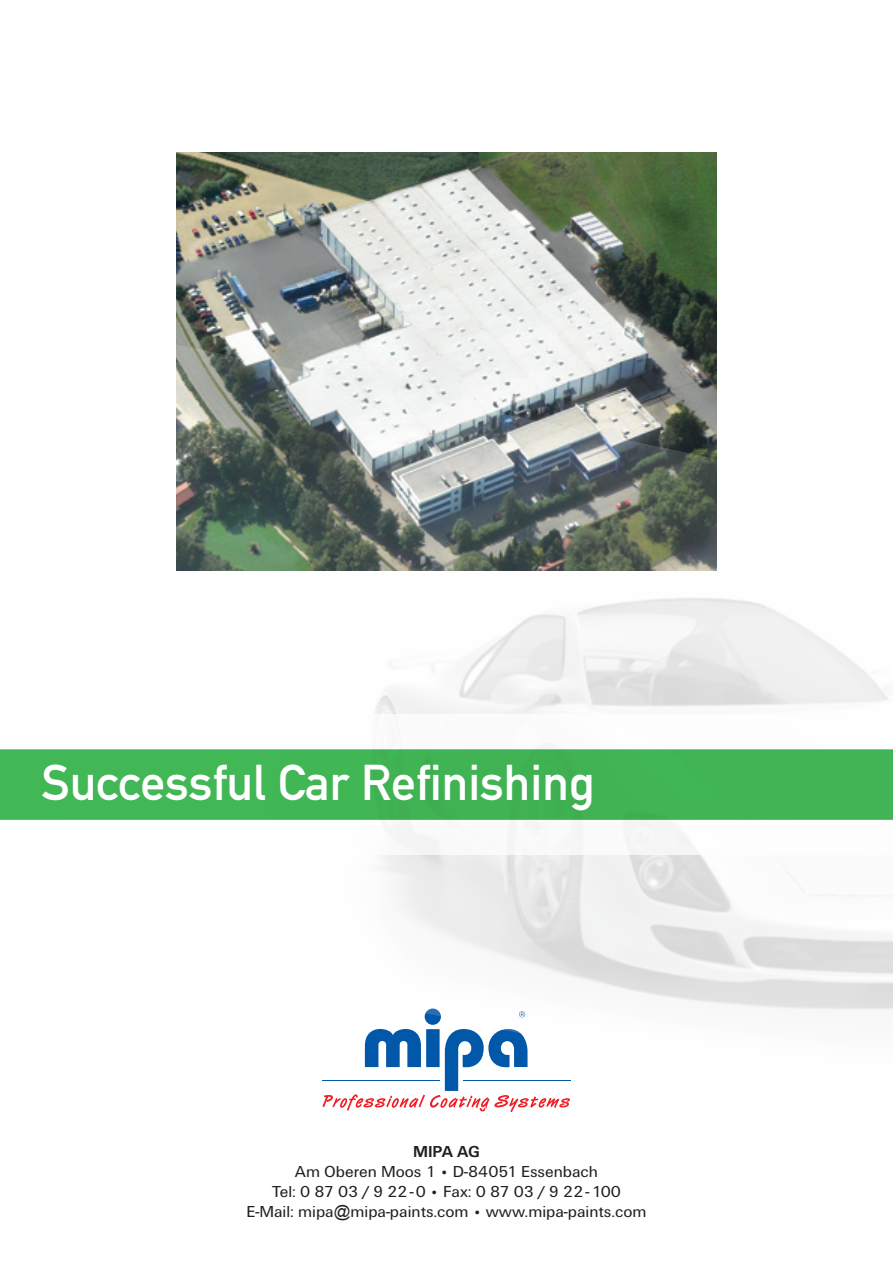
<style>
.page{position:relative;width:893px;height:1263px;background:#fff}
.page>*{position:absolute;margin:0;border:0;box-sizing:border-box;transform-origin:0 0}
.t1{font:49.5px "DIN Mittelschrift";color:#fff}
.t2{font:16.5px "Unitus T";color:#231f20}
.t3{font:700 16.5px "Unitus T";color:#231f20}
.s1{font-size:13.5px}
.s2{font-family:"Arial"}
</style>
<div class="page">
<img style="left:176px;top:152px;width:541px;height:189px">
<img style="left:176px;top:341px;width:541px;height:230px">
<img style="left:236px;top:384px;width:657px;height:729px">
<div style="left:0;top:714px;width:893px;height:141px;background:#fff"></div>
<div style="left:0;top:749px;width:893px;height:71px;background:#41b555"></div>
<h1 class="t1" style="left:41px;top:754px;width:555px">Successful Car Refinishing</h1>
<p class="t3" style="left:413px;top:1142px;width:56px">MIPA AG</p>
<p class="t2" style="left:295px;top:1162px;width:305px">Am Oberen Moos 1 <span class="s1">•</span> D-84051 Essenbach</p>
<p class="t2" style="left:272px;top:1182px;width:350px">Tel: 0 87 03 / 9 22-0 <span class="s1">•</span> Fax: 0 87 03 / 9 22-100</p>
<p class="t2" style="left:246px;top:1201px;width:401px">E-Mail: mipa<span class="s2">@</span>mipa-paints.com <span class="s1">•</span> www.mipa-paints.com</p>
</div>
